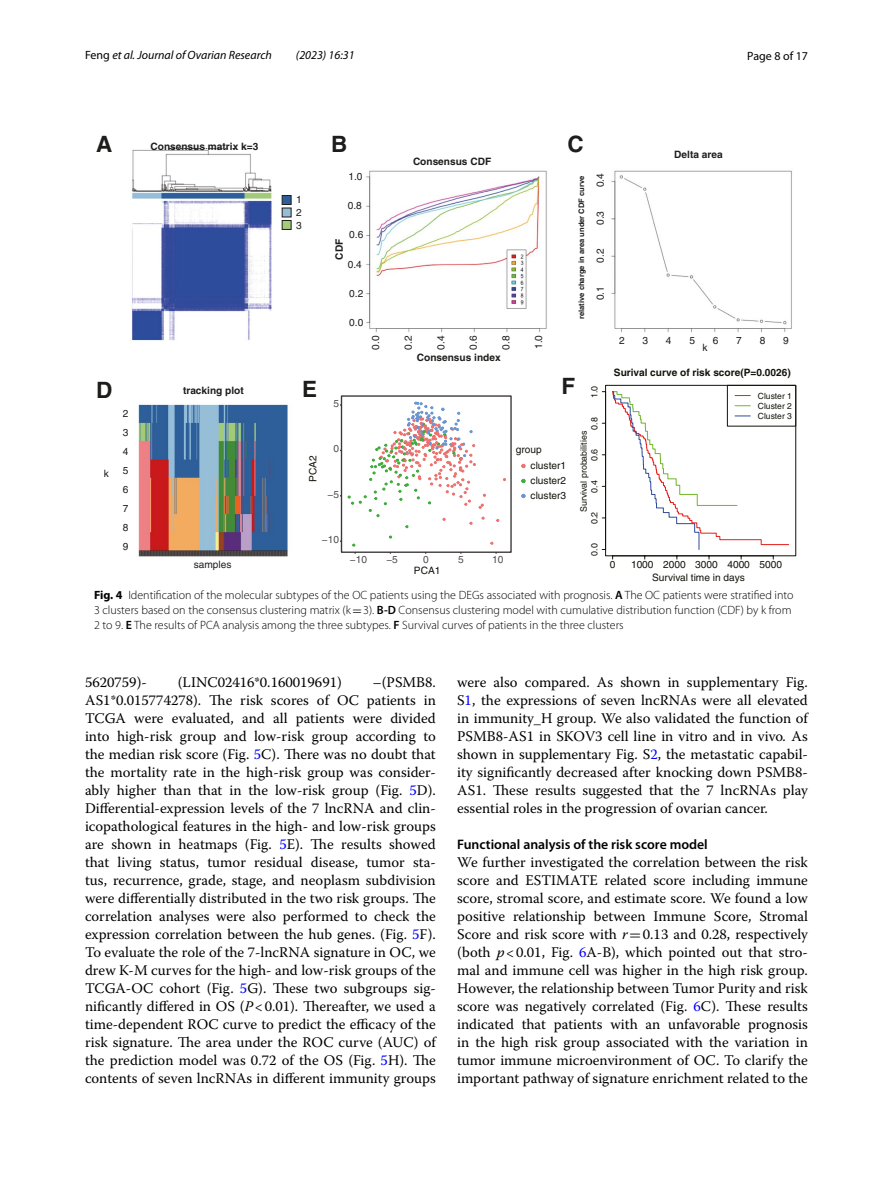
<style>
.page{position:relative;width:893px;height:1187px;background:#fff}
.page>*{position:absolute;margin:0;border:0;box-sizing:border-box;transform-origin:0 0}
.t1{font:22.5px "Helvetica Bold 8";color:#1d1d1b}
.t2{font:14.7px/18px "Warnock Pro";color:#000;text-align:justify}
.t3{font:600 13.8px "Myriad Pro";color:#000}
.t4{font:300 12px/15px "Myriad Pro";color:#000}
.t5{font:italic 12px "Myriad Pro";color:#000}
.t6{font:12px "Myriad Pro";color:#000}
.t7{font:10.2px/18.9px "Helvetica 14";color:#1d1d1b;text-align:justify}
.t8{font:10.2px "Helvetica Bold 8";color:#1d1d1b}
.t9{font:10.2px "Helvetica 14";color:#13130a}
.t10{font:10.2px/16px "Helvetica 13";color:#13130a}
.t11{font:10.2px "Helvetica Bold 8";color:#13130a}
.t12{font:10.2px "Helvetica 13";color:#534e4e}
.t13{font:8.85px "Helvetica 14";color:#13130a}
.t14{font:8.55px/10.2px "Helvetica 14";color:#13130a;text-align:justify}
.t15{font:7.65px "Helvetica Bold 8";color:#1d1d1b}
.s1{font-style:normal}
.s2{font-weight:700}
.s3{font-weight:600}
.s4{font-family:"MTSY";font-weight:400}
.s5{color:#00f}
.s6{font-style:italic}
.s7{font-family:"MTSY"}
</style>
<div class="page">
<img style="left:131px;top:148px;width:666px;height:412px">
<div style="left:341px;top:395px;width:171px;height:158px;border:1px solid #3b3635"></div>
<div style="left:516px;top:458px;width:15px;height:15px;background:#fff"></div>
<svg style="left:521px;top:464px;width:5px;height:4px"></svg>
<div style="left:516px;top:473px;width:15px;height:15px;background:#fff"></div>
<svg style="left:521px;top:479px;width:5px;height:4px"></svg>
<div style="left:516px;top:488px;width:15px;height:15px;background:#fff"></div>
<svg style="left:521px;top:494px;width:5px;height:4px"></svg>
<svg style="left:348px;top:401px;width:138px;height:127px"></svg>
<div style="left:605px;top:385px;width:191px;height:171px;border:1px solid #13130a"></div>
<div style="left:727px;top:385px;width:69px;height:41px;border:1px solid #13130a"></div>
<svg style="left:612px;top:390px;width:178px;height:169px"></svg>
<div style="left:282px;top:195px;width:10px;height:10px;background:#2e5f9a;border:1px solid #1d1d1b"></div>
<svg style="left:282px;top:207px;width:10px;height:10px"></svg>
<div style="left:282px;top:220px;width:10px;height:10px;background:#a3cb78;border:1px solid #1d1d1b"></div>
<p class="t5" style="left:85px;top:48px;width:188px"><span class="s1">Feng</span> et al. Journal of Ovarian Research</p>
<p class="t5" style="left:296px;top:48px;width:60px">(2023) 16:31</p>
<p class="t6" style="left:747px;top:48px;width:62px">Page 8 of 17</p>
<h1 class="t1" style="left:96px;top:131px;width:18px">A</h1>
<h1 class="t1" style="left:331px;top:131px;width:18px">B</h1>
<h1 class="t1" style="left:567px;top:131px;width:18px">C</h1>
<p class="t8" style="left:150px;top:140px;width:109px">Consensus matrix k=3</p>
<p class="t7" style="left:348px;top:167px;width:16px">1.0</p>
<p class="t7" style="left:296px;top:193px;width:7px;line-height:12.6px">1<br>2<br>3</p>
<p class="t7" style="left:348px;top:196px;width:16px">0.8</p>
<p class="t7" style="left:349px;top:225px;width:16px">0.6</p>
<p class="t7" style="left:348px;top:255px;width:16px">0.4</p>
<p class="t7" style="left:349px;top:284px;width:16px">0.2</p>
<p class="t7" style="left:349px;top:313px;width:16px">0.0</p>
<p class="t8" style="left:333px;top:259px;width:22px;rotate:-90deg">CDF</p>
<p class="t8" style="left:413px;top:155px;width:80px">Consensus CDF</p>
<p class="t7" style="left:366px;top:349px;width:16px;rotate:-90deg">0.0</p>
<p class="t7" style="left:399px;top:349px;width:16px;rotate:-90deg">0.2</p>
<p class="t7" style="left:431px;top:349px;width:16px;rotate:-90deg">0.4</p>
<p class="t7" style="left:464px;top:349px;width:16px;rotate:-90deg">0.6</p>
<p class="t7" style="left:496px;top:349px;width:16px;rotate:-90deg">0.8</p>
<p class="t7" style="left:529px;top:349px;width:16px;rotate:-90deg">1.0</p>
<p class="t8" style="left:417px;top:351px;width:85px">Consensus index</p>
<p class="t15" style="left:577px;top:319px;width:145px;rotate:-90deg">relative charge in area under CDF curve</p>
<p class="t7" style="left:591px;top:187px;width:16px;rotate:-90deg">0.4</p>
<p class="t7" style="left:591px;top:225px;width:16px;rotate:-90deg">0.3</p>
<p class="t7" style="left:591px;top:263px;width:16px;rotate:-90deg">0.2</p>
<p class="t7" style="left:591px;top:300px;width:16px;rotate:-90deg">0.1</p>
<p class="t8" style="left:674px;top:148px;width:50px">Delta area</p>
<p class="t7" style="left:619px;top:331px;width:7px">2</p>
<p class="t7" style="left:642px;top:331px;width:7px">3</p>
<p class="t7" style="left:666px;top:331px;width:7px">4</p>
<p class="t7" style="left:689px;top:331px;width:7px">5</p>
<p class="t7" style="left:713px;top:331px;width:7px">6</p>
<p class="t7" style="left:736px;top:331px;width:7px">7</p>
<p class="t7" style="left:760px;top:331px;width:7px">8</p>
<p class="t7" style="left:783px;top:331px;width:7px">9</p>
<p class="t7" style="left:703px;top:338px;width:7px">k</p>
<h1 class="t1" style="left:96px;top:376px;width:18px">D</h1>
<h1 class="t1" style="left:302px;top:375px;width:17px">E</h1>
<h1 class="t1" style="left:561px;top:372px;width:15px">F</h1>
<p class="t8" style="left:183px;top:384px;width:62px">tracking plot</p>
<p class="t12" style="left:333px;top:397px;width:7px">5</p>
<p class="t13" style="left:589px;top:398px;width:14px;rotate:-90deg">1.0</p>
<p class="t7" style="left:104px;top:464px;width:7px">k</p>
<p class="t7" style="left:123px;top:404px;width:7px">2<br>3<br>4<br>5<br>6<br>7<br>8<br>9</p>
<p class="t7" style="left:194px;top:555px;width:39px">samples</p>
<p class="t12" style="left:333px;top:442px;width:7px">0</p>
<p class="t10" style="left:305px;top:482px;width:28px;rotate:-90deg">PCA2</p>
<p class="t10" style="left:531px;top:441px;width:37px;text-indent:-15px">group cluster1</p>
<p class="t10" style="left:531px;top:472px;width:37px;line-height:15px">cluster2 cluster3</p>
<p class="t12" style="left:327px;top:488px;width:13px">−5</p>
<p class="t12" style="left:322px;top:533px;width:19px">−10</p>
<p class="t12" style="left:350px;top:554px;width:19px">−10</p>
<p class="t12" style="left:386px;top:554px;width:13px">−5</p>
<p class="t12" style="left:423px;top:554px;width:7px">0</p>
<p class="t12" style="left:458px;top:554px;width:7px">5</p>
<p class="t12" style="left:492px;top:554px;width:13px">10</p>
<p class="t10" style="left:414px;top:562px;width:28px">PCA1</p>
<p class="t13" style="left:589px;top:429px;width:14px;rotate:-90deg">0.8</p>
<p class="t13" style="left:579px;top:512px;width:83px;rotate:-90deg">Survival probabilities</p>
<p class="t13" style="left:589px;top:461px;width:14px;rotate:-90deg">0.6</p>
<p class="t13" style="left:589px;top:492px;width:14px;rotate:-90deg">0.4</p>
<p class="t13" style="left:589px;top:524px;width:14px;rotate:-90deg">0.2</p>
<p class="t13" style="left:589px;top:556px;width:14px;rotate:-90deg">0.0</p>
<p class="t11" style="left:614px;top:366px;width:178px">Surival curve of risk score(P=0.0026)</p>
<p class="t14" style="left:758px;top:390px;width:35px">Cluster 1<br>Cluster 2<br>Cluster 3</p>
<p class="t9" style="left:610px;top:558px;width:7px">0</p>
<p class="t9" style="left:631px;top:558px;width:153px">1000 2000 3000 4000 5000</p>
<p class="t9" style="left:652px;top:571px;width:94px">Survival time in days</p>
<p class="t4" style="left:94px;top:587px;width:701px"><span class="s2">Fig. 4</span> Identification of the molecular subtypes of the OC patients using the DEGs associated with prognosis. <span class="s3">A</span> The OC patients were stratified into<br>3 clusters based on the consensus clustering matrix (k<span class="s4">=</span>3). <span class="s3">B-D</span> Consensus clustering model with cumulative distribution function (CDF) by k from<br>2 to 9. <span class="s3">E</span> The results of PCA analysis among the three subtypes. <span class="s3">F</span> Survival curves of patients in the three clusters</p>
<p class="t2" style="left:85px;top:672px;width:352px;text-indent:288px">–(PSMB8.<br>AS1*0.015774278). The risk scores of OC patients in TCGA were evaluated, and all patients were divided into high-risk group and low-risk group according to the median risk score (Fig. <span class="s5">5</span>C). There was no doubt that the mortality rate in the high-risk group was consider&shy;ably higher than that in the low-risk group (Fig. <span class="s5">5</span>D).<br>Differential-expression levels of the 7 lncRNA and clin&shy;icopathological features in the high- and low-risk groups are shown in heatmaps (Fig. <span class="s5">5</span>E). The results showed that living status, tumor residual disease, tumor sta&shy;tus, recurrence, grade, stage, and neoplasm subdivision were differentially distributed in the two risk groups. The correlation analyses were also performed to check the expression correlation between the hub genes. (Fig. <span class="s5">5</span>F).<br>To evaluate the role of the 7-lncRNA signature in OC, we drew K-M curves for the high- and low-risk groups of the TCGA-OC cohort (Fig. <span class="s5">5</span>G). These two subgroups sig&shy;nificantly differed in OS (<span class="s6">P</span>&lt;0.01). Thereafter, we used a time-dependent ROC curve to predict the efficacy of the risk signature. The area under the ROC curve (AUC) of the prediction model was 0.72 of the OS (Fig. <span class="s5">5</span>H). The contents of seven lncRNAs in different immunity groups</p>
<p class="t2" style="left:457px;top:672px;width:352px">were also compared. As shown in supplementary Fig.<br>S<span class="s5">1</span>, the expressions of seven lncRNAs were all elevated in immunity_H group. We also validated the function of PSMB8-AS1 in SKOV3 cell line in vitro and in vivo<span class="s6">.</span> As shown in supplementary Fig. S<span class="s5">2</span>, the metastatic capabil&shy;ity significantly decreased after knocking down PSMB8- AS1. These results suggested that the 7 lncRNAs play essential roles in the progression of ovarian cancer.</p>
<p class="t2" style="left:85px;top:672px;width:63px">5620759)-</p>
<p class="t2" style="left:178px;top:672px;width:166px">(LINC02416*0.160019691)</p>
<p class="t3" style="left:457px;top:835px;width:252px">Functional analysis of the risk score model</p>
<p class="t2" style="left:457px;top:852px;width:352px">We further investigated the correlation between the risk score and ESTIMATE related score including immune score, stromal score, and estimate score. We found a low positive relationship between Immune Score, Stromal Score and risk score with <span class="s6">r</span><span class="s7">=</span>0.13 and 0.28, respectively (both <span class="s6">p</span>&lt;0.01, Fig. <span class="s5">6</span>A-B), which pointed out that stro&shy;mal and immune cell was higher in the high risk group.<br>However, the relationship between Tumor Purity and risk score was negatively correlated (Fig. <span class="s5">6</span>C). These results indicated that patients with an unfavorable prognosis in the high risk group associated with the variation in tumor immune microenvironment of OC. To clarify the important pathway of signature enrichment related to the</p>
</div>
